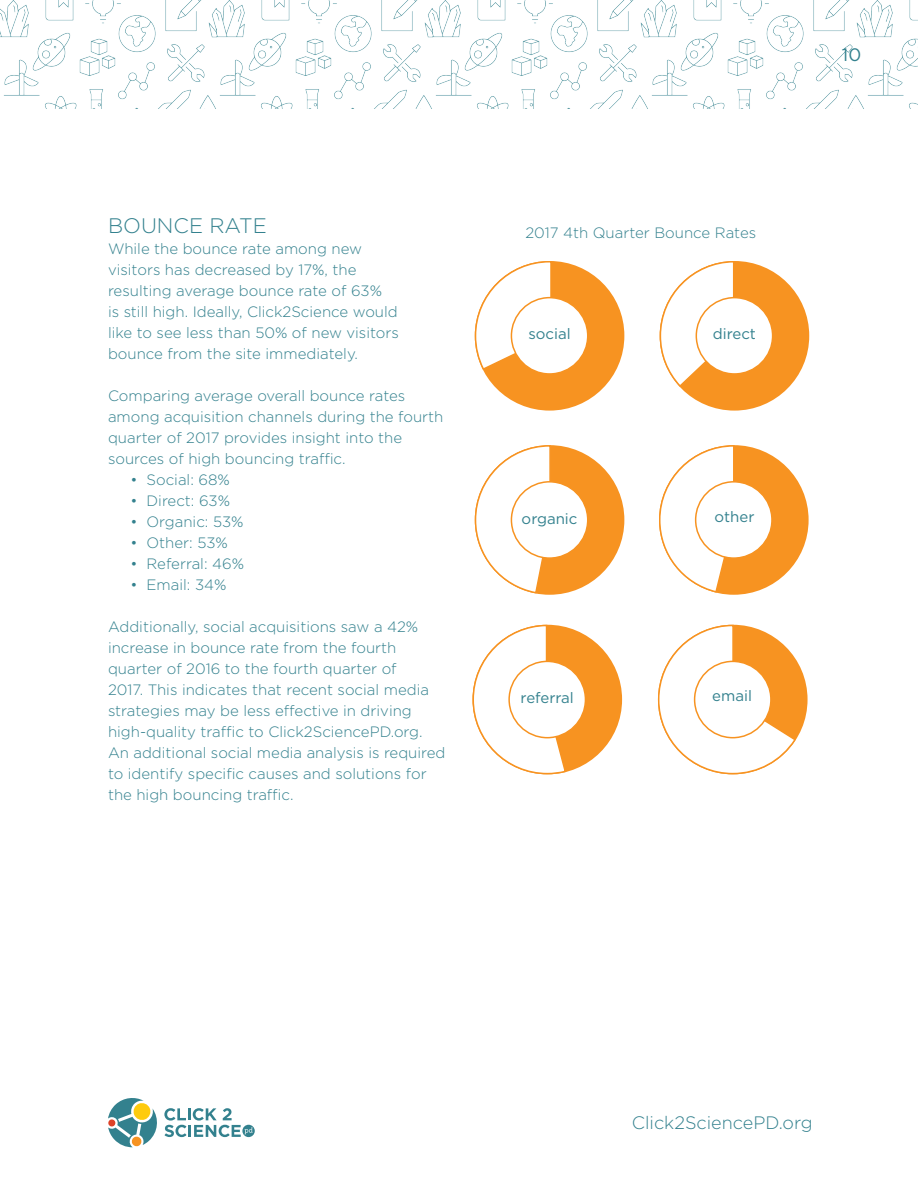
<style>
.page{position:relative;width:918px;height:1188px;background:#fff}
.page>*{position:absolute;margin:0;border:0;box-sizing:border-box;transform-origin:0 0}
.t1{font:300 21px "Gotham";color:#33818e}
.t2{font:300 18px "Gotham";color:#33818e}
.t3{font:18px "Gotham";color:#33818e}
.t4{font:300 15px/21px "Gotham";color:#33818e}
.t5{font:15px "Gotham";color:#33818e}
</style>
<div class="page">
<img style="left:0;top:0;width:918px;height:108px">
<svg style="left:108px;top:1098px;width:147px;height:49px"></svg>
<div style="left:660px;top:261px;width:149px;height:150px;background:#f79321;border-radius:50%"></div>
<svg style="left:659px;top:261px;width:74px;height:127px"></svg>
<div style="left:696px;top:298px;width:77px;height:76px;background:#fff;border-radius:50%"></div>
<div style="left:696px;top:297px;width:77px;height:78px;border:2px solid #f79321;border-radius:50%"></div>
<div style="left:475px;top:445px;width:149px;height:150px;background:#f79321;border-radius:50%"></div>
<svg style="left:474px;top:445px;width:78px;height:149px"></svg>
<div style="left:511px;top:482px;width:77px;height:76px;background:#fff;border-radius:50%"></div>
<div style="left:511px;top:481px;width:77px;height:78px;border:2px solid #f79321;border-radius:50%"></div>
<div style="left:659px;top:445px;width:150px;height:150px;background:#f79321;border-radius:50%"></div>
<svg style="left:659px;top:445px;width:76px;height:149px"></svg>
<div style="left:696px;top:482px;width:76px;height:76px;background:#fff;border-radius:50%"></div>
<div style="left:695px;top:481px;width:78px;height:78px;border:2px solid #f79321;border-radius:50%"></div>
<div style="left:658px;top:625px;width:150px;height:149px;background:#f79321;border-radius:50%"></div>
<svg style="left:657px;top:624px;width:140px;height:151px"></svg>
<div style="left:695px;top:661px;width:76px;height:77px;background:#fff;border-radius:50%"></div>
<div style="left:694px;top:661px;width:78px;height:77px;border:2px solid #f79321;border-radius:50%"></div>
<div style="left:475px;top:261px;width:149px;height:150px;background:#f79321;border-radius:50%"></div>
<svg style="left:474px;top:261px;width:77px;height:110px"></svg>
<div style="left:511px;top:298px;width:77px;height:76px;background:#fff;border-radius:50%"></div>
<div style="left:511px;top:297px;width:77px;height:78px;border:2px solid #f79321;border-radius:50%"></div>
<div style="left:472px;top:625px;width:150px;height:149px;background:#f79321;border-radius:50%"></div>
<svg style="left:472px;top:624px;width:95px;height:151px"></svg>
<div style="left:509px;top:661px;width:76px;height:77px;background:#fff;border-radius:50%"></div>
<div style="left:508px;top:661px;width:78px;height:77px;border:2px solid #f79321;border-radius:50%"></div>
<p class="t1" style="left:108px;top:212px;width:160px">BOUNCE RATE</p>
<p class="t4" style="left:108px;top:238px;width:256px">While the bounce rate among new</p>
<p class="t4" style="left:108px;top:259px;width:250px">visitors has decreased by 17%, the</p>
<p class="t4" style="left:108px;top:280px;width:276px">resulting average bounce rate of 63%</p>
<p class="t4" style="left:108px;top:301px;width:291px">is still high. Ideally, Click2Science would</p>
<p class="t4" style="left:108px;top:322px;width:292px">like to see less than 50% of new visitors bounce from the site immediately.</p>
<p class="t4" style="left:108px;top:385px;width:337px">Comparing average overall bounce rates among acquisition channels during the fourth quarter of 2017 provides insight into the sources of high bouncing traffic.</p>
<p class="t4" style="left:130px;top:469px;width:101px">• Social: 68%</p>
<p class="t4" style="left:130px;top:490px;width:101px">• Direct: 63%</p>
<p class="t4" style="left:130px;top:511px;width:115px">• Organic: 53%</p>
<p class="t4" style="left:130px;top:532px;width:99px">• Other: 53%</p>
<p class="t4" style="left:130px;top:553px;width:115px">• Referral: 46%</p>
<p class="t4" style="left:130px;top:574px;width:98px">• Email: 34%</p>
<p class="t4" style="left:108px;top:616px;width:339px">Additionally, social acquisitions saw a 42% increase in bounce rate from the fourth quarter of 2016 to the fourth quarter of<br>2017. This indicates that recent social media strategies may be less effective in driving high-quality traffic to Click2SciencePD.org.<br>An additional social media analysis is required to identify specific causes and solutions for the high bouncing traffic.</p>
<p class="t4" style="left:525px;top:222px;width:232px">2017 4th Quarter Bounce Rates</p>
<p class="t5" style="left:528px;top:324px;width:44px">social</p>
<p class="t5" style="left:713px;top:324px;width:45px">direct</p>
<p class="t5" style="left:522px;top:509px;width:57px">organic</p>
<p class="t5" style="left:714px;top:507px;width:41px">other</p>
<p class="t5" style="left:521px;top:688px;width:55px">referral</p>
<p class="t5" style="left:712px;top:686px;width:41px">email</p>
<p class="t3" style="left:842px;top:43px;width:21px">10</p>
<p class="t2" style="left:632px;top:1111px;width:182px">Click2SciencePD.org</p>
</div>
